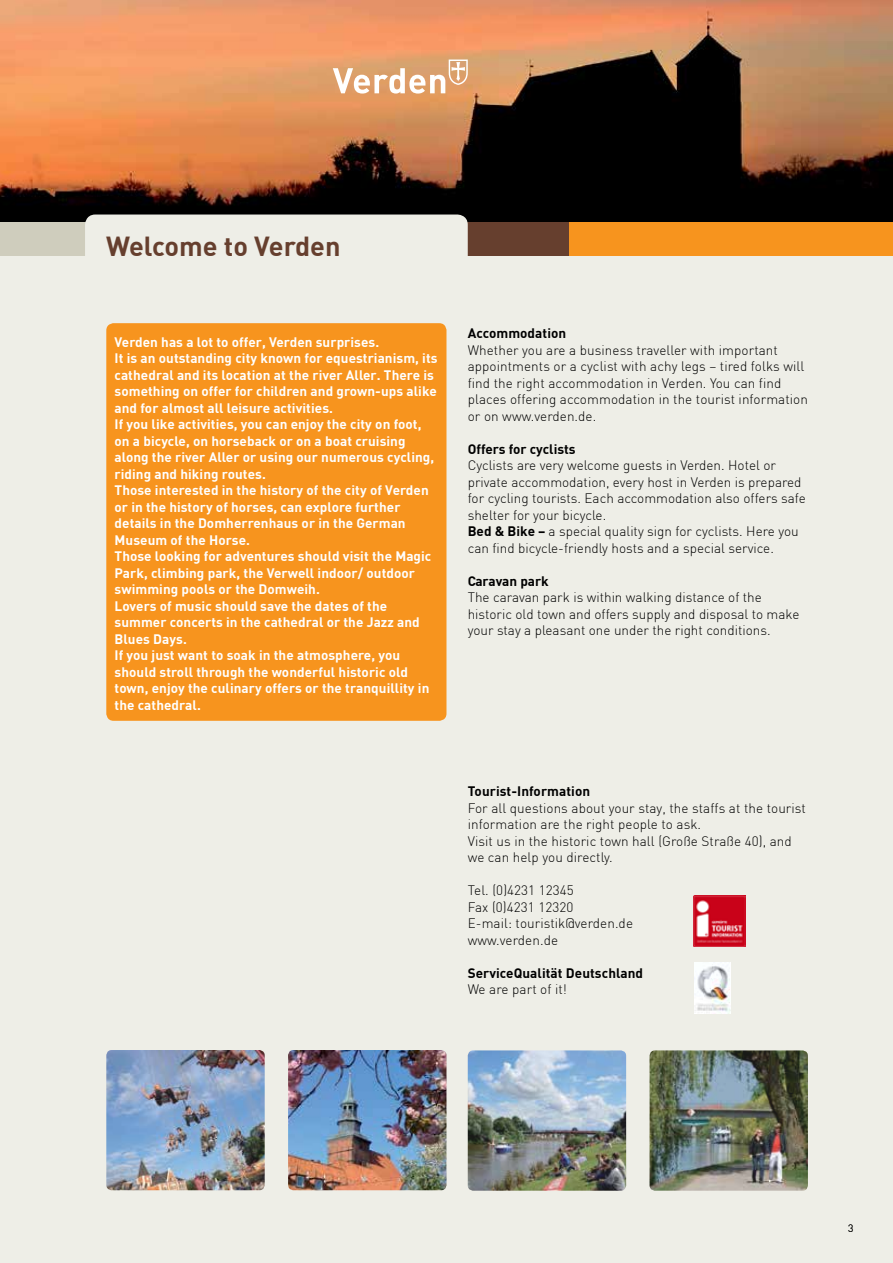
<style>
.page{position:relative;width:893px;height:1263px;background:#fff}
.page>*{position:absolute;margin:0;border:0;box-sizing:border-box;transform-origin:0 0}
.t1{font:700 27px "DIN";color:#663f2e}
.t2{font:300 13.5px/16.5px "DIN";color:#000}
.t3{font:700 13.5px/16.5px "DIN";letter-spacing:.005em;color:#fff}
.t4{font:700 13.5px "DIN";letter-spacing:.005em;color:#000}
.t5{font:300 10.5px "DIN";color:#000}
.s1{font-weight:700}
</style>
<div class="page">
<img style="left:0;top:0;width:893px;height:223px">
<svg style="left:333px;top:60px;width:135px;height:34px"></svg>
<svg style="left:707px;top:112px;width:129px;height:111px;background:#442b1b"></svg>
<div style="left:0;top:248px;width:893px;height:1015px;background:#eeeee7"></div>
<div style="left:0;top:223px;width:321px;height:33px;background:#cfcdbd"></div>
<div style="left:468px;top:223px;width:102px;height:33px;background:#663f2e"></div>
<div style="left:570px;top:223px;width:323px;height:33px;background:#f7941e"></div>
<div style="left:85px;top:215px;width:383px;height:57px;background:#eeeee7;border-radius:10px"></div>
<div style="left:106px;top:323px;width:340px;height:398px;background:#f7941e;border-radius:7px"></div>
<img style="left:694px;top:962px;width:36px;height:51px">
<img style="left:694px;top:895px;width:51px;height:51px">
<img style="left:649px;top:1050px;width:159px;height:141px">
<img style="left:468px;top:1050px;width:158px;height:141px">
<img style="left:106px;top:1050px;width:159px;height:140px">
<img style="left:288px;top:1050px;width:158px;height:140px">
<h1 class="t1" style="left:106px;top:228px;width:236px">Welcome to Verden</h1>
<p class="t3" style="left:115px;top:333px;width:325px">Verden has a lot to offer, Verden surprises.<br>It is an outstanding city known for equestrianism, its cathedral and its location at the river Aller. There is something on offer for children and grown-ups alike and for almost all leisure activities.<br>If you like activities, you can enjoy the city on foot, on a bicycle, on horseback or on a boat cruising along the river Aller or using our numerous cycling, riding and hiking routes.<br>Those interested in the history of the city of Verden or in the history of horses, can explore further details in the Domherrenhaus or in the German Museum of the Horse.<br>Those looking for adventures should visit the Magic Park, climbing park, the Verwell indoor/ outdoor swimming pools or the Domweih.<br>Lovers of music should save the dates of the summer concerts in the cathedral or the Jazz and Blues Days.<br>If you just want to soak in the atmosphere, you should stroll through the wonderful historic old town, enjoy the culinary offers or the tranquillity in the cathedral.</p>
<p class="t4" style="left:468px;top:324px;width:100px">Accommodation</p>
<p class="t2" style="left:468px;top:341px;width:342px">Whether you are a business traveller with important appointments or a cyclist with achy legs – tired folks will find the right accommodation in Verden. You can find places offering accommodation in the tourist information or on www.verden.de.</p>
<p class="t4" style="left:468px;top:440px;width:109px">Offers for cyclists</p>
<p class="t2" style="left:468px;top:457px;width:340px">Cyclists are very welcome guests in Verden. Hotel or private accommodation, every host in Verden is prepared for cycling tourists. Each accommodation also offers safe shelter for your bicycle.<br><span class="s1">Bed &amp; Bike –</span> a special quality sign for cyclists. Here you can find bicycle-friendly hosts and a special service.</p>
<p class="t4" style="left:468px;top:572px;width:83px">Caravan park</p>
<p class="t2" style="left:468px;top:589px;width:333px">The caravan park is within walking distance of the historic old town and offers supply and disposal to make your stay a pleasant one under the right conditions.</p>
<p class="t4" style="left:468px;top:782px;width:124px">Tourist-Information</p>
<p class="t2" style="left:468px;top:799px;width:340px">For all questions about your stay, the staffs at the tourist information are the right people to ask.<br>Visit us in the historic town hall (Große Straße 40), and we can help you directly.</p>
<p class="t2" style="left:468px;top:882px;width:167px">Tel. (0)4231 12345<br>Fax (0)4231 12320<br>E-mail: touristik@verden.de www.verden.de</p>
<p class="t4" style="left:468px;top:964px;width:177px">ServiceQualität Deutschland</p>
<p class="t2" style="left:468px;top:981px;width:101px">We are part of it!</p>
<p class="t5" style="left:848px;top:1221px;width:7px">3</p>
</div>
